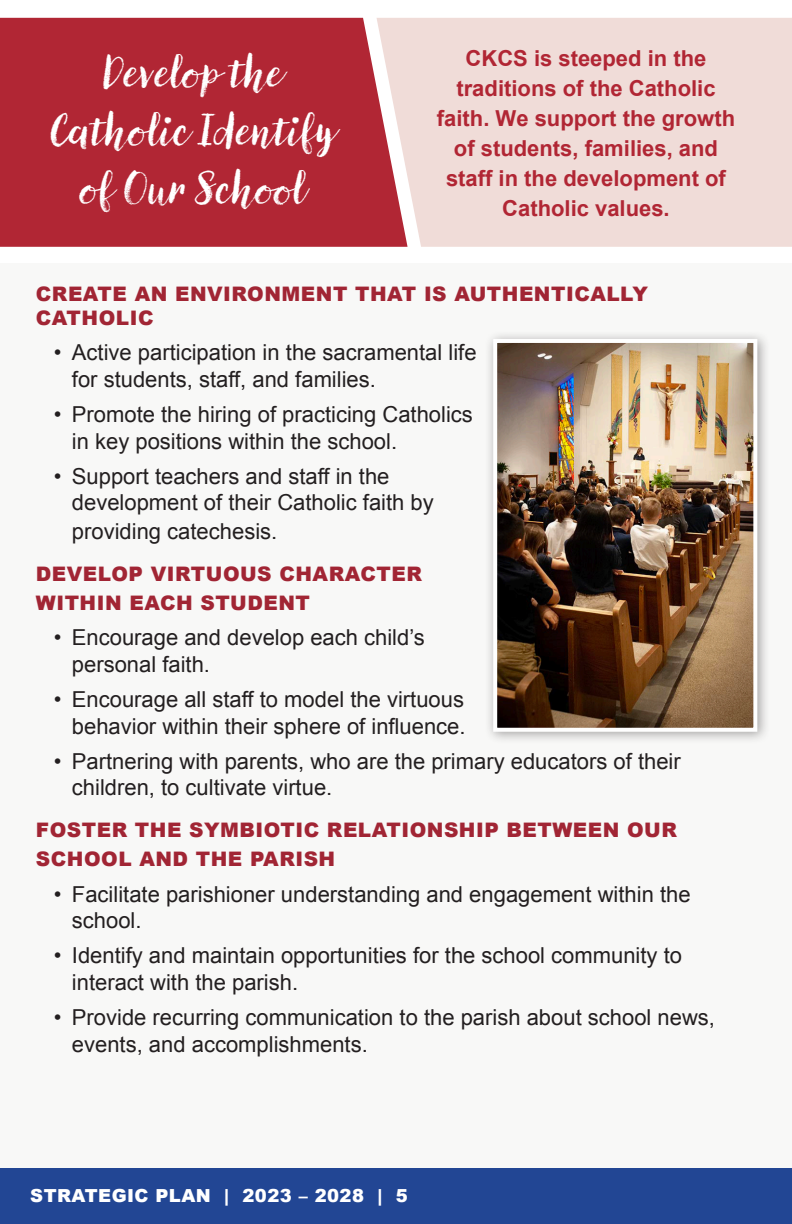
<style>
.page{position:relative;width:792px;height:1224px;background:#fff}
.page>*{position:absolute;margin:0;border:0;box-sizing:border-box;transform-origin:0 0}
.t1{font:44px/58px "Canvas Script";color:#fff;text-align:center}
.t2{font:22px/26.4px "Arial";color:#231f20}
.Paragraph{font:700 22px/30px "Arial";color:#b12634;text-align:center}
.t3{font:900 20px/28.8px "Arial";letter-spacing:.025em;color:#a12534}
.t4{font:900 18px "Arial";letter-spacing:.025em;color:#fff}
</style>
<div class="page">
<div style="left:0;top:264px;width:792px;height:924px;background:#f8f8f7"></div>
<div style="left:0;top:18px;width:377px;height:229px;background:#b12634"></div>
<div style="left:377px;top:18px;width:415px;height:229px;background:#f0dcd8"></div>
<div style="left:484px;top:330px;width:286px;height:415px;background:#231f20;opacity:.4"></div>
<img style="left:498px;top:344px;width:254px;height:383px">
<div style="left:493px;top:339px;width:264px;height:393px;border:4px solid #fff"></div>
<div style="left:0;top:1168px;width:792px;height:56px;background:#224694"></div>
<p class="t1" style="left:51px;top:45px;width:286px">Develop the<br>Catholic Identify of Our School</p>
<p class="Paragraph" style="left:437px;top:44px;width:300px">CKCS is steeped in the traditions of the Catholic faith. We support the growth of students, families, and staff in the development of<br>Catholic values.</p>
<p class="t3" style="left:36px;top:281px;width:614px;line-height:24px">CREATE AN ENVIRONMENT THAT IS AUTHENTICALLY<br>CATHOLIC</p>
<p class="t2" style="left:72px;top:340px;width:406px;text-indent:-18px">• Active participation in the sacramental life for students, staff, and families.</p>
<p class="t2" style="left:72px;top:401px;width:403px;text-indent:-18px">• Promote the hiring of practicing Catholics in key positions within the school.</p>
<p class="t2" style="left:72px;top:463px;width:363px;text-indent:-18px">• Support teachers and staff in the development of their Catholic faith by</p>
<p class="t2" style="left:72px;top:518px;width:207px">providing catechesis.</p>
<p class="t3" style="left:36px;top:559px;width:388px">DEVELOP VIRTUOUS CHARACTER<br>WITHIN EACH STUDENT</p>
<p class="t2" style="left:72px;top:625px;width:355px;text-indent:-18px">• Encourage and develop each child’s personal faith.</p>
<p class="t2" style="left:54px;top:686px;width:413px;text-align:right">• Encourage all staff to model the virtuous behavior within their sphere of influence.</p>
<p class="t2" style="left:72px;top:748px;width:610px;text-indent:-18px">• Partnering with parents, who are the primary educators of their children, to cultivate virtue.</p>
<p class="t3" style="left:36px;top:815px;width:643px">FOSTER THE SYMBIOTIC RELATIONSHIP BETWEEN OUR<br>SCHOOL AND THE PARISH</p>
<p class="t2" style="left:72px;top:881px;width:620px;text-indent:-18px">• Facilitate parishioner understanding and engagement within the school.</p>
<p class="t2" style="left:72px;top:943px;width:612px;text-indent:-18px">• Identify and maintain opportunities for the school community to interact with the parish.</p>
<p class="t2" style="left:72px;top:1004px;width:645px;text-indent:-18px">• Provide recurring communication to the parish about school news, events, and accomplishments.</p>
<p class="t4" style="left:30px;top:1182px;width:379px">STRATEGIC PLAN | 2023 – 2028 | 5</p>
</div>
